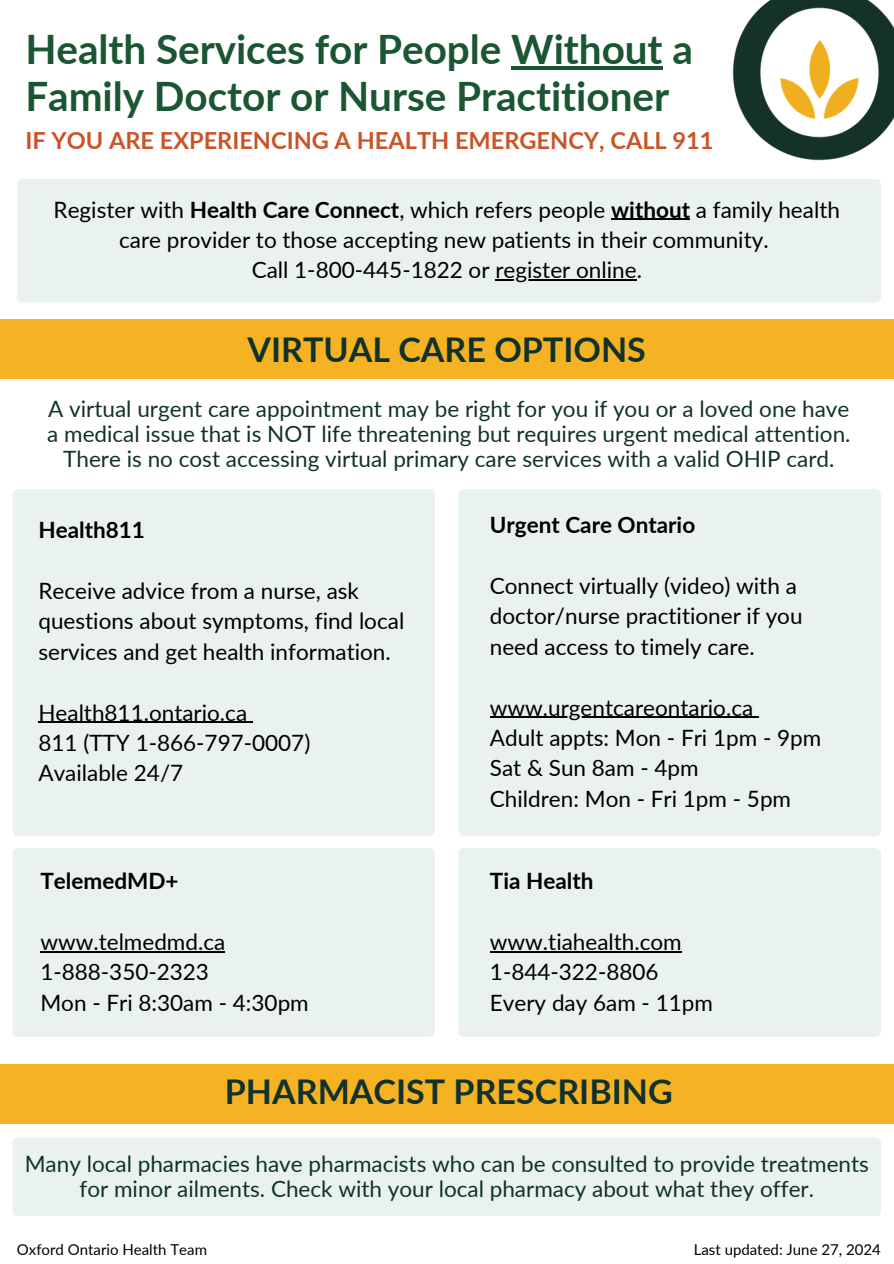
<style>
.page{position:relative;width:894px;height:1264px;background:#fff}
.page>*{position:absolute;margin:0;border:0;box-sizing:border-box;transform-origin:0 0}
.t1{font:700 40.5px/47.2px "Lato";color:#1b5633}
.t2{font:700 34.05px "Lato";color:#11322c}
.t3{font:700 23.55px "Lato";color:#c95427}
.t4{font:22.5px/30.3px "Lato";color:#000}
.t5{font:22.5px/24.8px "Lato";color:#11322c;text-align:center}
.t6{font:700 22.5px "Lato";color:#000}
.t7{font:15px "Lato";color:#000}
.s1{font-weight:700}
</style>
<div class="page">
<div style="left:0;top:319px;width:893px;height:60px;background:#f5b324"></div>
<div style="left:12px;top:489px;width:423px;height:346px;background:#e9f2ed;border-radius:5px"></div>
<div style="left:458px;top:489px;width:422px;height:346px;background:#e9f2ed;border-radius:5px"></div>
<hr style="left:38px;top:721px;width:209px;height:1px;background:#000">
<hr style="left:489px;top:716px;width:264px;height:1px;background:#000">
<div style="left:12px;top:848px;width:423px;height:188px;background:#e9f2ed;border-radius:5px"></div>
<hr style="left:40px;top:950px;width:185px;height:2px;background:#000">
<div style="left:458px;top:848px;width:422px;height:188px;background:#e9f2ed;border-radius:5px"></div>
<hr style="left:490px;top:950px;width:191px;height:2px;background:#000">
<div style="left:12px;top:1137px;width:868px;height:79px;background:#e9f2ed;border-radius:5px"></div>
<div style="left:0;top:1063px;width:893px;height:60px;background:#f5b324"></div>
<img style="left:732px;top:0;width:161px;height:216px">
<hr style="left:511px;top:66px;width:151px;height:4px;background:#1b5633">
<div style="left:17px;top:179px;width:863px;height:123px;background:#e9f2ed;border-radius:5px"></div>
<hr style="left:611px;top:219px;width:79px;height:1px;background:#000">
<hr style="left:495px;top:279px;width:141px;height:2px;background:#000">
<h5 class="t1" style="left:25px;top:25px;width:669px">Health Services for People Without a<br>Family Doctor or Nurse Practitioner</h5>
<p class="t3" style="left:25px;top:125px;width:689px">IF YOU ARE EXPERIENCING A HEALTH EMERGENCY, CALL 911</p>
<p class="t4" style="left:54px;top:194px;width:787px;text-align:center">Register with <span class="s1">Health Care Connect</span>, which refers people <span class="s1">without</span> a family health care provider to those accepting new patients in their community.<br>Call 1-800-445-1822 or register online.</p>
<h1 class="t2" style="left:247px;top:328px;width:400px">VIRTUAL CARE OPTIONS</h1>
<h4 class="t5" style="left:47px;top:396px;width:804px">A virtual urgent care appointment may be right for you if you or a loved one have a medical issue that is NOT life threatening but requires urgent medical attention.<br>There is no cost accessing virtual primary care services with a valid OHIP card.</h4>
<h3 class="t6" style="left:38px;top:516px;width:108px">Health811</h3>
<h5 class="t4" style="left:38px;top:575px;width:367px">Receive advice from a nurse, ask questions about symptoms, find local services and get health information.</h5>
<h2 class="t4" style="left:38px;top:696px;width:273px">Health811.ontario.ca<br>811 (TTY 1-866-797-0007)<br>Available 24/7</h2>
<h4 class="t6" style="left:489px;top:511px;width:207px">Urgent Care Ontario</h4>
<h5 class="t4" style="left:489px;top:570px;width:314px">Connect virtually (video) with a doctor/nurse practitioner if you need access to timely care.</h5>
<h5 class="t4" style="left:489px;top:691px;width:333px">www.urgentcareontario.ca<br>Adult appts: Mon - Fri 1pm - 9pm<br>Sat &amp; Sun 8am - 4pm<br>Children: Mon - Fri 1pm - 5pm</h5>
<h5 class="t6" style="left:40px;top:866px;width:140px">TelemedMD+</h5>
<h4 class="t6" style="left:490px;top:866px;width:105px">Tia Health</h4>
<h5 class="t4" style="left:40px;top:926px;width:270px">www.telmedmd.ca<br>1-888-350-2323<br>Mon - Fri 8:30am - 4:30pm</h5>
<h4 class="t4" style="left:490px;top:926px;width:224px">www.tiahealth.com<br>1-844-322-8806<br>Every day 6am - 11pm</h4>
<h5 class="t2" style="left:225px;top:1070px;width:449px">PHARMACIST PRESCRIBING</h5>
<h4 class="t5" style="left:25px;top:1151px;width:845px">Many local pharmacies have pharmacists who can be consulted to provide treatments for minor ailments. Check with your local pharmacy about what they offer.</h4>
<p class="t7" style="left:17px;top:1240px;width:191px">Oxford Ontario Health Team</p>
<h5 class="t7" style="left:693px;top:1240px;width:188px">Last updated: June 27, 2024</h5>
</div>
